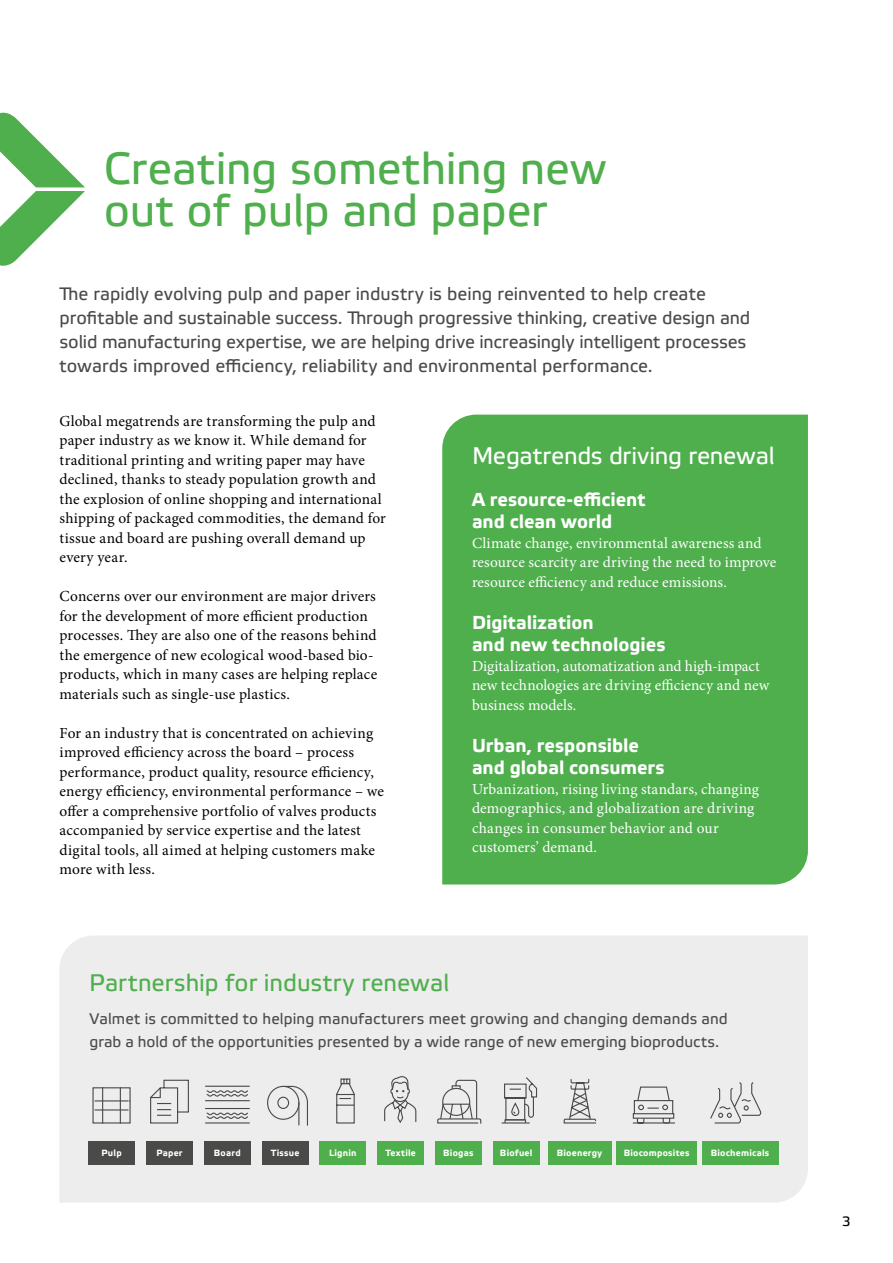
<style>
.page{position:relative;width:893px;height:1263px;background:#fff}
.page>*{position:absolute;margin:0;border:0;box-sizing:border-box;transform-origin:0 0}
.t1{font:45px/42px "Etelka Text Pro";letter-spacing:-.005em;color:#4faf4d}
.t2{font:24px "Etelka Text Pro";color:#4faf4d}
.t3{font:24px "Etelka Text Pro";letter-spacing:-.015em;color:#fff}
.t4{font:700 18.75px/22.5px "Etelka Text Pro";color:#fff}
.t5{font:18px/24px "Etelka Text Pro";color:#4a4a49}
.t6{font:15.3px/19.5px "Minion Pro";letter-spacing:.01em;color:#000}
.t7{font:15.3px/19.5px "Minion Pro";letter-spacing:.005em;color:#fff}
.t8{font:15.3px/22.5px "Etelka Text Pro";letter-spacing:.005em;color:#4a4a49}
.t9{font:13.5px "Etelka Text Pro";color:#000}
.t10{font:700 9px "Etelka Text Pro";letter-spacing:.025em;color:#fff}
</style>
<div class="page">
<div style="left:59px;top:936px;width:749px;height:267px;background:#ededed"></div>
<div style="left:442px;top:415px;width:366px;height:469px;background:#4faf4d"></div>
<svg style="left:335px;top:1078px;width:20px;height:46px"></svg>
<svg style="left:709px;top:1082px;width:52px;height:42px;background:#d9d9d9"></svg>
<svg style="left:384px;top:1076px;width:33px;height:48px;background:#d2d2d2"></svg>
<svg style="left:437px;top:1079px;width:45px;height:46px;background:#cfcfcf"></svg>
<svg style="left:500px;top:1076px;width:38px;height:48px;background:#cdcdcd"></svg>
<svg style="left:563px;top:1078px;width:34px;height:46px;background:#cbcbcb"></svg>
<svg style="left:632px;top:1086px;width:44px;height:38px;background:#cacaca"></svg>
<svg style="left:150px;top:1079px;width:39px;height:45px;background:#d2d2d2"></svg>
<hr style="left:205px;top:1108px;width:45px;height:1px;background:#4a4a49">
<hr style="left:205px;top:1122px;width:45px;height:1px;background:#4a4a49">
<svg style="left:206px;top:1112px;width:43px;height:7px"></svg>
<hr style="left:205px;top:1086px;width:45px;height:1px;background:#4a4a49">
<hr style="left:205px;top:1100px;width:45px;height:1px;background:#4a4a49">
<svg style="left:206px;top:1089px;width:43px;height:8px"></svg>
<svg style="left:266px;top:1085px;width:43px;height:42px;background:#d7d7d7"></svg>
<div style="left:88px;top:1141px;width:47px;height:24px;background:#4a4a49"></div>
<div style="left:146px;top:1141px;width:47px;height:24px;background:#4a4a49"></div>
<div style="left:204px;top:1141px;width:47px;height:24px;background:#4a4a49"></div>
<div style="left:262px;top:1141px;width:46px;height:24px;background:#4a4a49"></div>
<div style="left:319px;top:1141px;width:47px;height:24px;background:#4faf4d"></div>
<div style="left:377px;top:1141px;width:47px;height:24px;background:#4faf4d"></div>
<div style="left:435px;top:1141px;width:47px;height:24px;background:#4faf4d"></div>
<div style="left:493px;top:1141px;width:47px;height:24px;background:#4faf4d"></div>
<div style="left:548px;top:1141px;width:63px;height:24px;background:#4faf4d"></div>
<div style="left:616px;top:1141px;width:81px;height:24px;background:#4faf4d"></div>
<div style="left:702px;top:1141px;width:76px;height:24px;background:#4faf4d"></div>
<svg style="left:92px;top:1087px;width:39px;height:37px"></svg>
<hr style="left:95px;top:1100px;width:33px;height:1px;background:#4a4a49">
<hr style="left:95px;top:1109px;width:33px;height:1px;background:#4a4a49">
<hr style="left:102px;top:1087px;width:1px;height:36px;background:#4a4a49">
<hr style="left:120px;top:1087px;width:1px;height:36px;background:#4a4a49">
<svg style="left:0;top:113px;width:85px;height:153px"></svg>
<h1 class="t1" style="left:104px;top:151px;width:504px">Creating something new out of pulp and paper</h1>
<p class="t5" style="left:60px;top:283px;width:692px">The rapidly evolving pulp and paper industry is being reinvented to help create profitable and sustainable success. Through progressive thinking, creative design and solid manufacturing expertise, we are helping drive increasingly intelligent processes towards improved efficiency, reliability and environmental performance.</p>
<p class="t6" style="left:60px;top:411px;width:328px">Global megatrends are transforming the pulp and paper industry as we know it. While demand for traditional printing and writing paper may have declined, thanks to steady population growth and the explosion of online shopping and international shipping of packaged commodities, the demand for tissue and board are pushing overall demand up every year.</p>
<p class="t6" style="left:60px;top:587px;width:319px">Concerns over our environment are major drivers for the development of more efficient production processes. They are also one of the reasons behind the emergence of new ecological wood-based bio&shy;products, which in many cases are helping replace materials such as single-use plastics.</p>
<p class="t6" style="left:60px;top:723px;width:326px">For an industry that is concentrated on achieving improved efficiency across the board – process performance, product quality, resource efficiency, energy efficiency, environmental performance – we offer a comprehensive portfolio of valves products accompanied by service expertise and the latest digital tools, all aimed at helping customers make more with less.</p>
<h2 class="t3" style="left:472px;top:443px;width:304px">Megatrends driving renewal</h2>
<p class="t4" style="left:472px;top:489px;width:175px">A resource-efficient and clean world</p>
<p class="t7" style="left:472px;top:533px;width:306px">Climate change, environmental awareness and resource scarcity are driving the need to improve resource efficiency and reduce emissions.</p>
<p class="t4" style="left:472px;top:612px;width:195px">Digitalization<br>and new technologies</p>
<p class="t7" style="left:472px;top:656px;width:299px">Digitalization, automatization and high-impact new technologies are driving efficiency and new business models.</p>
<p class="t4" style="left:472px;top:735px;width:194px">Urban, responsible and global consumers</p>
<p class="t7" style="left:472px;top:779px;width:289px">Urbanization, rising living standars, changing demographics, and globalization are driving changes in consumer behavior and our customers’ demand.</p>
<h2 class="t2" style="left:89px;top:970px;width:361px">Partnership for industry renewal</h2>
<p class="t8" style="left:90px;top:1009px;width:640px">Valmet is committed to helping manufacturers meet growing and changing demands and grab a hold of the opportunities presented by a wide range of new emerging bioproducts.</p>
<p class="t10" style="left:102px;top:1148px;width:22px">Pulp</p>
<p class="t10" style="left:156px;top:1148px;width:28px">Paper</p>
<p class="t10" style="left:214px;top:1148px;width:28px">Board</p>
<p class="t10" style="left:271px;top:1148px;width:30px">Tissue</p>
<p class="t10" style="left:329px;top:1148px;width:29px">Lignin</p>
<p class="t10" style="left:385px;top:1148px;width:32px">Textile</p>
<p class="t10" style="left:443px;top:1148px;width:32px">Biogas</p>
<p class="t10" style="left:500px;top:1148px;width:34px">Biofuel</p>
<p class="t10" style="left:557px;top:1148px;width:47px">Bioenergy</p>
<p class="t10" style="left:624px;top:1148px;width:67px">Biocomposites</p>
<p class="t10" style="left:711px;top:1148px;width:60px">Biochemicals</p>
<p class="t9" style="left:842px;top:1214px;width:10px">3</p>
</div>
